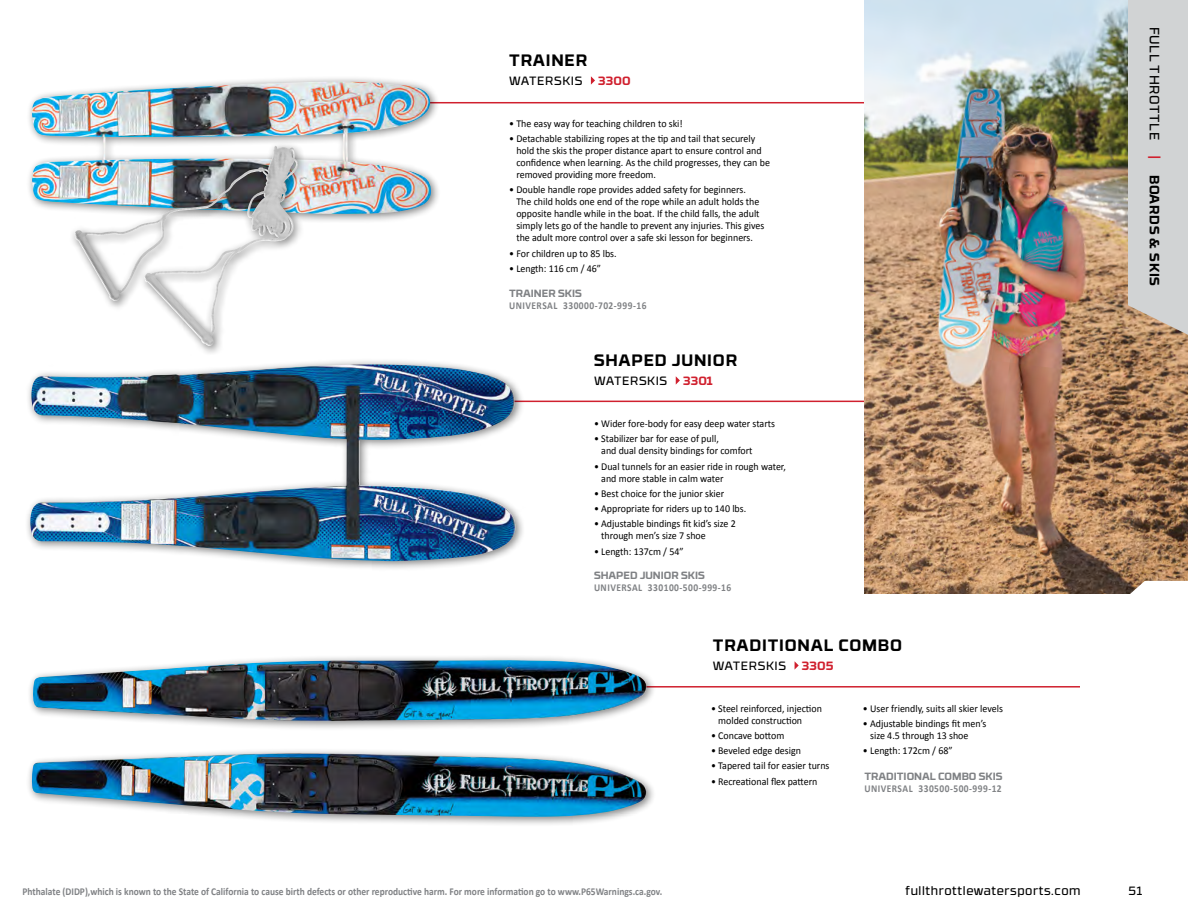
<style>
.page{position:relative;width:1188px;height:918px;background:#fff}
.page>*{position:absolute;margin:0;border:0;box-sizing:border-box;transform-origin:0 0}
.t1{font:700 16.5px "RB No 3.1";letter-spacing:.05em;color:#000}
.t2{font:13.5px "RB No 3.1";letter-spacing:.05em;color:#000}
.t3{font:12px "RB No 3.1";letter-spacing:.05em;color:#000}
.t4{font:700 12px "RB No 3.1";color:#d0202e}
.t5{font:10.5px/12px "Calibri";color:#000;scale:.95 1}
.t6{font:700 10.5px "Calibri";color:#808285;scale:.9 1}
.t7{font:700 10.5px "Calibri";letter-spacing:.05em;color:#808285;scale:.9 1}
.t8{font:700 10.5px "RB No 3.1";color:#808285}
.s1{font-weight:700;color:#d0202e}
.s2{font-weight:700}
</style>
<div class="page">
<hr style="left:264px;top:102px;width:816px;height:1px;background:#d0202e">
<hr style="left:264px;top:401px;width:816px;height:1px;background:#d0202e">
<hr style="left:264px;top:686px;width:816px;height:2px;background:#d0202e">
<img style="left:864px;top:0;width:324px;height:594px">
<div style="left:1128px;top:0;width:60px;height:335px;background:#d1d3d4"></div>
<svg style="left:676px;top:376px;width:4px;height:9px"></svg>
<svg style="left:795px;top:662px;width:4px;height:7px"></svg>
<div style="left:26px;top:654px;width:631px;height:173px;background:#000;opacity:.5"></div>
<img style="left:31px;top:660px;width:616px;height:157px">
<div style="left:24px;top:358px;width:502px;height:214px;background:#000;opacity:.5"></div>
<img style="left:30px;top:364px;width:485px;height:197px">
<div style="left:26px;top:75px;width:415px;height:149px;background:#000;opacity:.5"></div>
<img style="left:31px;top:82px;width:401px;height:132px">
<div style="left:69px;top:140px;width:239px;height:216px;background:#000;opacity:.5"></div>
<img style="left:73px;top:146px;width:228px;height:202px">
<svg style="left:591px;top:76px;width:4px;height:9px"></svg>
<svg style="left:1127px;top:581px;width:61px;height:13px"></svg>
<h1 class="t1" style="left:509px;top:47px;width:80px">TRAINER</h1>
<p class="t3" style="left:509px;top:71px;width:75px">WATERSKIS</p>
<p class="t4" style="left:598px;top:71px;width:34px">3300</p>
<p class="t5" style="left:509px;top:117px;width:184px">• The easy way for teaching children to ski!</p>
<p class="t5" style="left:516px;top:133px;width:268px;text-indent:-7px">• Detachable stabilizing ropes at the tip and tail that securely hold the skis the proper distance apart to ensure control and confidence when learning. As the child progresses, they can be removed providing more freedom.</p>
<p class="t5" style="left:516px;top:184px;width:262px;text-indent:-7px">• Double handle rope provides added safety for beginners.<br>The child holds one end of the rope while an adult holds the opposite handle while in the boat. If the child falls, the adult simply lets go of the handle to prevent any injuries. This gives the adult more control over a safe ski lesson for beginners.</p>
<p class="t5" style="left:509px;top:247px;width:115px">• For children up to 85 lbs.</p>
<p class="t5" style="left:509px;top:262px;width:98px">• Length: 116 cm / 46”</p>
<p class="t8" style="left:509px;top:285px;width:74px">TRAINER SKIS</p>
<p class="t7" style="left:509px;top:299px;width:154px">UNIVERSAL 330000-702-999-16</p>
<h1 class="t1" style="left:594px;top:347px;width:145px">SHAPED JUNIOR</h1>
<p class="t3" style="left:594px;top:371px;width:75px">WATERSKIS</p>
<p class="t4" style="left:683px;top:371px;width:31px">3301</p>
<p class="t5" style="left:594px;top:418px;width:192px">• Wider fore-body for easy deep water starts</p>
<p class="t5" style="left:601px;top:433px;width:161px;text-indent:-7px">• Stabilizer bar for ease of pull,<br>and dual density bindings for comfort</p>
<p class="t5" style="left:601px;top:460px;width:196px;text-indent:-7px">• Dual tunnels for an easier ride in rough water, and more stable in calm water</p>
<p class="t5" style="left:594px;top:487px;width:139px">• Best choice for the junior skier</p>
<p class="t5" style="left:594px;top:503px;width:162px">• Appropriate for riders up to 140 lbs.</p>
<p class="t5" style="left:601px;top:518px;width:143px;text-indent:-7px">• Adjustable bindings fit kid’s size 2 through men’s size 7 shoe</p>
<p class="t5" style="left:594px;top:545px;width:96px">• Length: 137cm / 54”</p>
<p class="t8" style="left:594px;top:567px;width:112px">SHAPED JUNIOR SKIS</p>
<p class="t7" style="left:594px;top:581px;width:154px">UNIVERSAL 330100-500-999-16</p>
<h1 class="t1" style="left:713px;top:632px;width:191px">TRADITIONAL COMBO</h1>
<p class="t3" style="left:713px;top:656px;width:75px">WATERSKIS</p>
<p class="t4" style="left:802px;top:656px;width:33px">3305</p>
<p class="t5" style="left:718px;top:702px;width:111px;text-indent:-7px">• Steel reinforced, injection molded construction</p>
<p class="t5" style="left:711px;top:730px;width:79px">• Concave bottom</p>
<p class="t5" style="left:711px;top:745px;width:96px">• Beveled edge design</p>
<p class="t5" style="left:711px;top:760px;width:126px">• Tapered tail for easier turns</p>
<p class="t5" style="left:711px;top:775px;width:114px">• Recreational flex pattern</p>
<p class="t5" style="left:863px;top:702px;width:149px">• User friendly, suits all skier levels</p>
<p class="t5" style="left:870px;top:717px;width:124px;text-indent:-7px">• Adjustable bindings fit men’s size 4.5 through 13 shoe</p>
<p class="t5" style="left:863px;top:745px;width:96px">• Length: 172cm / 68”</p>
<p class="t8" style="left:864px;top:768px;width:139px">TRADITIONAL COMBO SKIS</p>
<p class="t7" style="left:864px;top:782px;width:154px">UNIVERSAL 330500-500-999-12</p>
<p class="t2" style="left:1165px;top:27px;width:261px;rotate:90deg">FULL THROTTLE <span class="s1">|</span> <span class="s2">BOARDS &amp; SKIS</span></p>
<p class="t3" style="left:905px;top:882px;width:177px">fullthrottlewatersports.com</p>
<p class="t6" style="left:23px;top:885px;width:712px">Phthalate (DIDP),which is known to the State of California to cause birth defects or other reproductive harm. For more information go to www.P65Warnings.ca.gov.</p>
<p class="t3" style="left:1129px;top:882px;width:15px">51</p>
</div>
